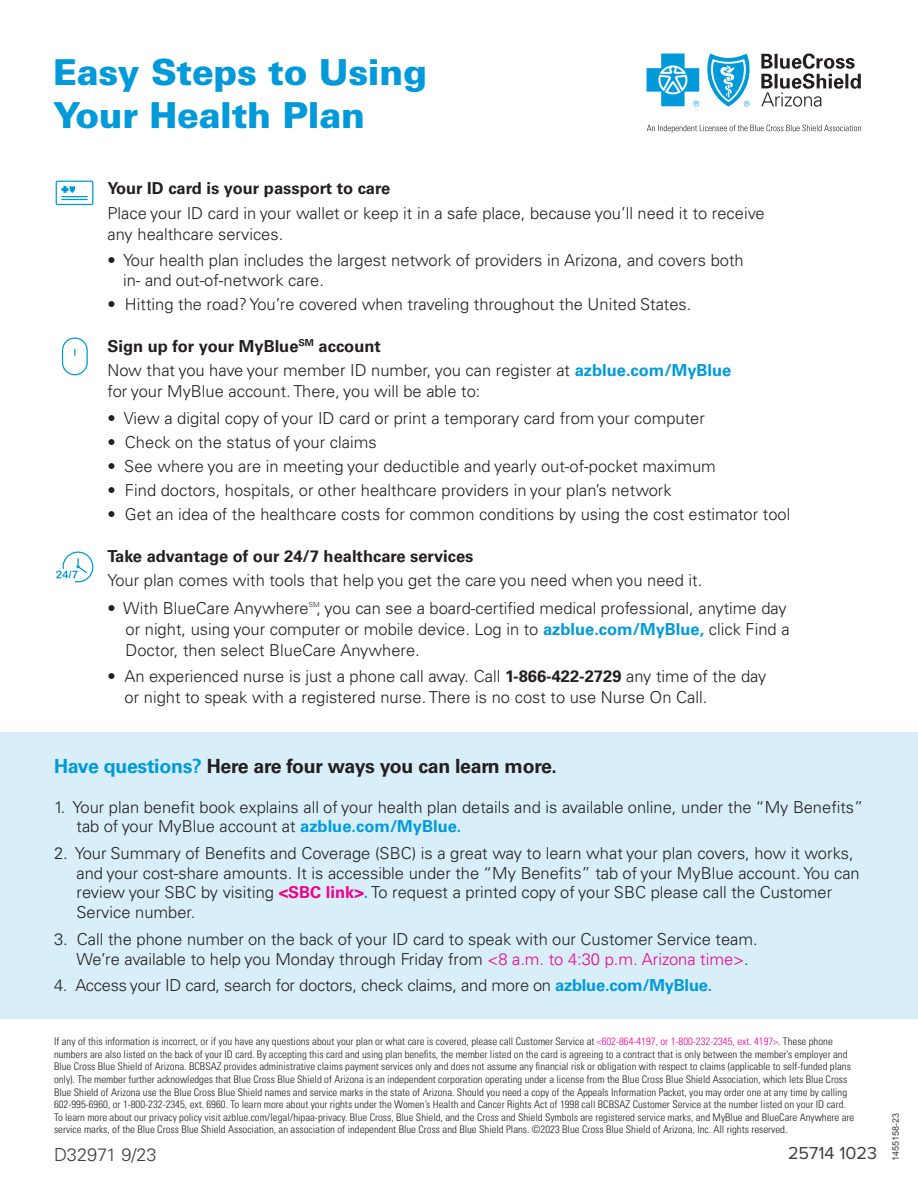
<style>
.page{position:relative;width:918px;height:1188px;background:#fff}
.page>*{position:absolute;margin:0;border:0;box-sizing:border-box;transform-origin:0 0}
.t1{font:900 35.85px/43px "Univers LT Pro 75";letter-spacing:-.01em;color:#009ada}
.t2{font:700 19.5px "Univers LT Pro 65";letter-spacing:-.015em;color:#231f20}
.t3{font:300 18px "Univers LT Pro 45";color:#3e3e3f}
.t4{font:18px "Proxima Nova";color:#3e3e3f}
.t5{font:300 16.5px/21px "Univers LT Pro 45";color:#231f20}
.t6{font:700 16.5px "Univers LT Pro 65";color:#231f20}
.t7{font:300 condensed 10.5px/12.6px "Univers LT Pro";color:#231f20}
.t8{font:9px "Arial";color:#3e3e3f}
.t9{font:300 7.05px "Univers LT Pro 45";color:#231f20}
.s1{font-family:"Univers LT Pro 65";font-weight:700;color:#009ada}
.s2{font-family:"Univers LT Pro 65";font-weight:700}
.s3{color:#009ada}
.s4{font-family:"Univers LT Pro 65";font-weight:700;color:#ed028c}
.s5{color:#ed028c}
</style>
<div class="page">
<div style="left:0;top:732px;width:918px;height:286px;background:#d8eef8"></div>
<svg style="left:761px;top:53px;width:100px;height:54px"></svg>
<svg style="left:647px;top:53px;width:52px;height:54px"></svg>
<svg style="left:707px;top:53px;width:43px;height:54px"></svg>
<svg style="left:647px;top:125px;width:214px;height:8px"></svg>
<svg style="left:56px;top:181px;width:37px;height:24px"></svg>
<svg style="left:62px;top:338px;width:26px;height:37px"></svg>
<svg style="left:56px;top:552px;width:37px;height:30px"></svg>
<h1 class="t1" style="left:53px;top:49px;width:375px">Easy Steps to Using<br>Your Health Plan</h1>
<p class="t6" style="left:108px;top:177px;width:284px">Your ID card is your passport to care</p>
<p class="t5" style="left:108px;top:202px;width:659px">Place your ID card in your wallet or keep it in a safe place, because you’ll need it to receive any healthcare services.</p>
<p class="t5" style="left:123px;top:250px;width:622px;line-height:19.5px;text-indent:-15px">• Your health plan includes the largest network of providers in Arizona, and covers both in- and out-of-network care.</p>
<p class="t5" style="left:108px;top:293px;width:585px">• Hitting the road? You’re covered when traveling throughout the United States.</p>
<p class="t6" style="left:108px;top:334px;width:275px">Sign up for your MyBlue<sup>SM</sup> account</p>
<p class="t5" style="left:108px;top:360px;width:625px">Now that you have your member ID number, you can register at <span class="s1">azblue.com/MyBlue </span>for your MyBlue account. There, you will be able to:</p>
<p class="t5" style="left:108px;top:407px;width:599px">• View a digital copy of your ID card or print a temporary card from your computer</p>
<p class="t5" style="left:108px;top:431px;width:271px">• Check on the status of your claims</p>
<p class="t5" style="left:108px;top:455px;width:610px">• See where you are in meeting your deductible and yearly out-of-pocket maximum</p>
<p class="t5" style="left:108px;top:479px;width:566px">• Find doctors, hospitals, or other healthcare providers in your plan’s network</p>
<p class="t5" style="left:108px;top:503px;width:684px">• Get an idea of the healthcare costs for common conditions by using the cost estimator tool</p>
<p class="t6" style="left:108px;top:544px;width:367px">Take advantage of our 24/7 healthcare services</p>
<p class="t5" style="left:108px;top:570px;width:596px">Your plan comes with tools that help you get the care you need when you need it.</p>
<p class="t5" style="left:108px;top:597px;width:203px">• With BlueCare Anywhere</p>
<p class="t9" style="left:309px;top:600px;width:12px">SM</p>
<p class="t5" style="left:126px;top:597px;width:666px;text-indent:191px">, you can see a board-certified medical professional, anytime day or night, using your computer or mobile device. Log in to <span class="s1">azblue.com/MyBlue,</span> click Find a<br>Doctor, then select BlueCare Anywhere.</p>
<p class="t5" style="left:125px;top:665px;width:643px;text-indent:-17px">• An experienced nurse is just a phone call away. Call <span class="s2">1-866-422-2729</span> any time of the day or night to speak with a registered nurse. There is no cost to use Nurse On Call.</p>
<p class="t2" style="left:54px;top:752px;width:505px"><span class="s3">Have questions?</span> Here are four ways you can learn more.</p>
<p class="t5" style="left:77px;top:796px;width:788px;line-height:19.8px;text-indent:-23px">1. Your plan benefit book explains all of your health plan details and is available online, under the “My Benefits” tab of your MyBlue account at <span class="s1">azblue.com/MyBlue.</span></p>
<p class="t5" style="left:77px;top:843px;width:785px;line-height:19.8px;text-indent:-23px">2. Your Summary of Benefits and Coverage (SBC) is a great way to learn what your plan covers, how it works, and your cost-share amounts. It is accessible under the “My Benefits” tab of your MyBlue account. You can review your SBC by visiting <span class="s4">&lt;SBC link&gt;</span><span class="s1">.</span> To request a printed copy of your SBC please call the Customer Service number.</p>
<p class="t5" style="left:77px;top:929px;width:683px;line-height:19.8px;text-indent:-23px">3. Call the phone number on the back of your ID card to speak with our Customer Service team.<br>We’re available to help you Monday through Friday from <span class="s5">&lt;8 a.m. to 4:30 p.m. Arizona time&gt;</span>.</p>
<p class="t5" style="left:54px;top:974px;width:660px">4. Access your ID card, search for doctors, check claims, and more on <span class="s1">azblue.com/MyBlue.</span></p>
<p class="t7" style="left:54px;top:1035px;width:802px">If any of this information is incorrect, or if you have any questions about your plan or what care is covered, please call Customer Service at <span class="s5">&lt;602-864-4197, or 1-800-232-2345, ext. 4197&gt;</span>. These phone numbers are also listed on the back of your ID card. By accepting this card and using plan benefits, the member listed on the card is agreeing to a contract that is only between the member’s employer and Blue Cross Blue Shield of Arizona. BCBSAZ provides administrative claims payment services only and does not assume any financial risk or obligation with respect to claims (applicable to self-funded plans only). The member further acknowledges that Blue Cross Blue Shield of Arizona is an independent corporation operating under a license from the Blue Cross Blue Shield Association, which lets Blue Cross Blue Shield of Arizona use the Blue Cross Blue Shield names and service marks in the state of Arizona. Should you need a copy of the Appeals Information Packet, you may order one at any time by calling 602-995-6960, or 1-800-232-2345, ext. 6960. To learn more about your rights under the Women’s Health and Cancer Rights Act of 1998 call BCBSAZ Customer Service at the number listed on your ID card.<br>To learn more about our privacy policy visit azblue.com/legal/hipaa-privacy. Blue Cross, Blue Shield, and the Cross and Shield Symbols are registered service marks, and MyBlue and BlueCare Anywhere are service marks, of the Blue Cross Blue Shield Association, an association of independent Blue Cross and Blue Shield Plans. ©2023 Blue Cross Blue Shield of Arizona, Inc. All rights reserved.</p>
<p class="t4" style="left:788px;top:1139px;width:90px">25714 1023</p>
<p class="t3" style="left:54px;top:1143px;width:104px">D32971 9/23</p>
<p class="t8" style="left:890px;top:1161px;width:50px;rotate:-90deg">1455158-23</p>
</div>
